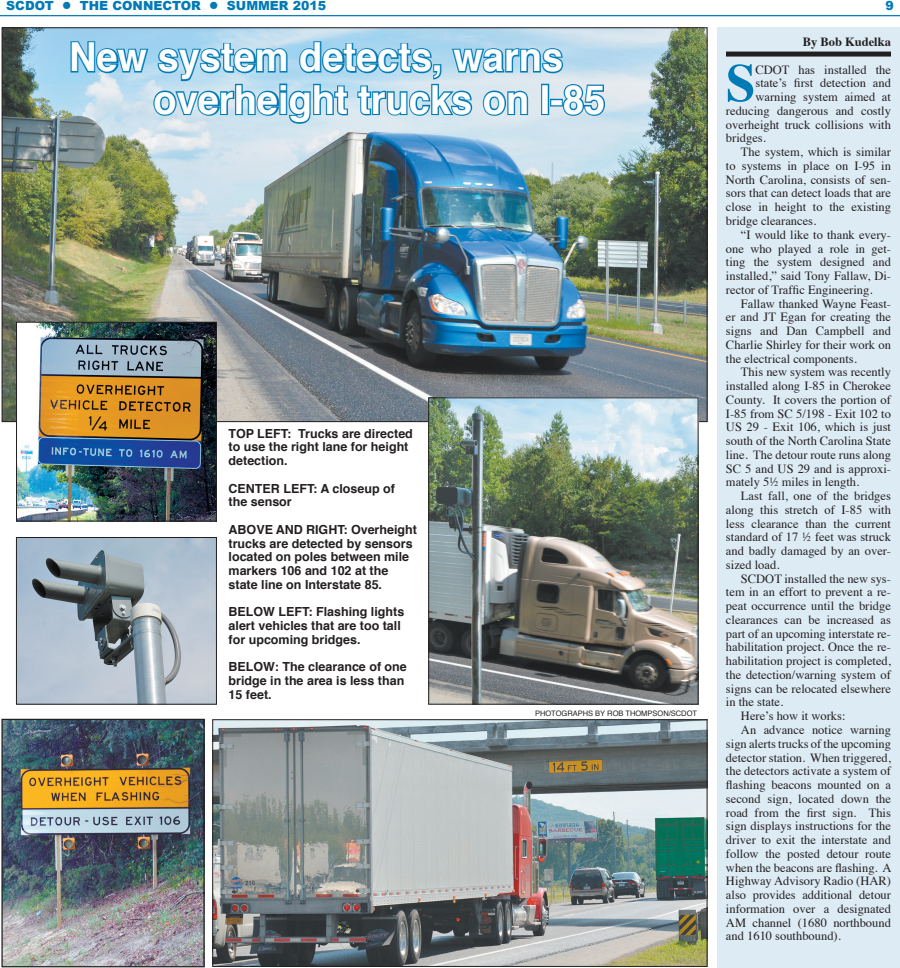
<style>
.page{position:relative;width:900px;height:968px;background:#fff}
.page>*{position:absolute;margin:0;border:0;box-sizing:border-box;transform-origin:0 0}
.t1{font:700 53.25px "Times";color:#007bb6}
.t2{font:700 40px/42.5px "Helvetica";color:#fff;scale:.95 1}
.t3{font:12.5px "Times";color:#231f20}
.t4{font:700 12.5px/13.8px "Helvetica";color:#231f20}
.t5{font:900 12.5px "Arial";color:#007bb6}
.t6{font:700 12.5px "Times";color:#231f20}
.t7{font:7.5px "Helvetica";color:#231f20}
</style>
<div class="page">
<hr style="left:0;top:15px;width:900px;height:1px;background:#007bb6">
<img style="left:4px;top:29px;width:701px;height:391px">
<svg style="left:69px;top:40px;width:538px;height:85px;background:#91c5e0"></svg>
<img style="left:214px;top:721px;width:491px;height:243px">
<div style="left:212px;top:719px;width:495px;height:247px;border:1px solid #231f20"></div>
<img style="left:18px;top:324px;width:197px;height:195px">
<div style="left:16px;top:322px;width:201px;height:199px;border:1px solid #231f20"></div>
<img style="left:430px;top:399px;width:266px;height:303px">
<div style="left:428px;top:397px;width:270px;height:307px;border:1px solid #231f20"></div>
<div style="left:717px;top:28px;width:183px;height:940px;background:#ddebf5"></div>
<div style="left:726px;top:52px;width:165px;height:5px;background:#231f20"></div>
<img style="left:3px;top:720px;width:200px;height:245px">
<div style="left:1px;top:718px;width:204px;height:249px;border:1px solid #231f20"></div>
<img style="left:18px;top:539px;width:197px;height:163px">
<div style="left:16px;top:537px;width:201px;height:167px;border:1px solid #231f20"></div>
<p class="t5" style="left:6px;top:-4px;width:321px">SCDOT ● THE CONNECTOR ● SUMMER 2015</p>
<p class="t5" style="left:885px;top:-4px;width:10px">9</p>
<h2 class="t2" style="left:154px;top:36px;width:477px;text-indent:-85px">New system detects, warns overheight trucks on I-85</h2>
<p class="t6" style="left:803px;top:30px;width:90px">By Bob Kudelka</p>
<h1 class="t1" style="left:726px;top:32px;width:31px">S</h1>
<p class="t3" style="left:756px;top:58px;width:137px">CDOT has installed the</p>
<p class="t3" style="left:756px;top:71px;width:137px">state’s first detection and</p>
<p class="t3" style="left:756px;top:85px;width:137px">warning system aimed at</p>
<p class="t3" style="left:726px;top:99px;width:166px">reducing dangerous and costly</p>
<p class="t3" style="left:726px;top:113px;width:167px">overheight truck collisions with</p>
<p class="t3" style="left:726px;top:126px;width:41px">bridges.</p>
<p class="t3" style="left:741px;top:140px;width:151px">The system, which is similar</p>
<p class="t3" style="left:726px;top:154px;width:166px">to systems in place on I-95 in</p>
<p class="t3" style="left:726px;top:168px;width:166px">North Carolina, consists of sen-</p>
<p class="t3" style="left:726px;top:181px;width:166px">sors that can detect loads that are</p>
<p class="t3" style="left:726px;top:195px;width:166px">close in height to the existing</p>
<p class="t3" style="left:726px;top:209px;width:92px">bridge clearances.</p>
<p class="t3" style="left:741px;top:223px;width:152px">“I would like to thank every-</p>
<p class="t3" style="left:726px;top:236px;width:166px">one who played a role in get-</p>
<p class="t3" style="left:726px;top:250px;width:166px">ting the system designed and</p>
<p class="t3" style="left:726px;top:264px;width:166px">installed,” said Tony Fallaw, Di-</p>
<p class="t3" style="left:726px;top:278px;width:148px">rector of Traffic Engineering.</p>
<p class="t3" style="left:741px;top:291px;width:151px">Fallaw thanked Wayne Feast-</p>
<p class="t3" style="left:726px;top:305px;width:166px">er and JT Egan for creating the</p>
<p class="t3" style="left:726px;top:319px;width:166px">signs and Dan Campbell and</p>
<p class="t3" style="left:726px;top:333px;width:166px">Charlie Shirley for their work on</p>
<p class="t3" style="left:726px;top:346px;width:132px">the electrical components.</p>
<p class="t3" style="left:741px;top:360px;width:152px">This new system was recently</p>
<p class="t3" style="left:726px;top:374px;width:167px">installed along I-85 in Cherokee</p>
<p class="t3" style="left:726px;top:388px;width:167px">County. It covers the portion of</p>
<p class="t3" style="left:726px;top:401px;width:167px">I-85 from SC 5/198 - Exit 102 to</p>
<p class="t3" style="left:726px;top:415px;width:167px">US 29 - Exit 106, which is just</p>
<p class="t3" style="left:726px;top:429px;width:166px">south of the North Carolina State</p>
<p class="t3" style="left:726px;top:443px;width:166px">line. The detour route runs along</p>
<p class="t3" style="left:726px;top:456px;width:166px">SC 5 and US 29 and is approxi-</p>
<p class="t3" style="left:726px;top:470px;width:135px">mately 5½ miles in length.</p>
<p class="t3" style="left:741px;top:484px;width:151px">Last fall, one of the bridges</p>
<p class="t3" style="left:726px;top:498px;width:166px">along this stretch of I-85 with</p>
<p class="t3" style="left:726px;top:511px;width:166px">less clearance than the current</p>
<p class="t3" style="left:726px;top:525px;width:167px">standard of 17 ½ feet was struck</p>
<p class="t3" style="left:726px;top:539px;width:166px">and badly damaged by an over-</p>
<p class="t3" style="left:726px;top:553px;width:55px">sized load.</p>
<p class="t3" style="left:741px;top:566px;width:151px">SCDOT installed the new sys-</p>
<p class="t3" style="left:726px;top:580px;width:166px">tem in an effort to prevent a re-</p>
<p class="t3" style="left:726px;top:594px;width:166px">peat occurrence until the bridge</p>
<p class="t3" style="left:726px;top:608px;width:167px">clearances can be increased as</p>
<p class="t3" style="left:726px;top:621px;width:167px">part of an upcoming interstate re-</p>
<p class="t3" style="left:726px;top:635px;width:166px">habilitation project. Once the re-</p>
<p class="t3" style="left:726px;top:649px;width:167px">habilitation project is completed,</p>
<p class="t3" style="left:726px;top:663px;width:166px">the detection/warning system of</p>
<p class="t3" style="left:726px;top:676px;width:166px">signs can be relocated elsewhere</p>
<p class="t3" style="left:726px;top:690px;width:59px">in the state.</p>
<p class="t3" style="left:741px;top:704px;width:106px">Here’s how it works:</p>
<p class="t3" style="left:741px;top:718px;width:151px">An advance notice warning</p>
<p class="t3" style="left:726px;top:731px;width:167px">sign alerts trucks of the upcoming</p>
<p class="t3" style="left:726px;top:745px;width:167px">detector station. When triggered,</p>
<p class="t3" style="left:726px;top:759px;width:166px">the detectors activate a system of</p>
<p class="t3" style="left:726px;top:773px;width:166px">flashing beacons mounted on a</p>
<p class="t3" style="left:726px;top:786px;width:167px">second sign, located down the</p>
<p class="t3" style="left:726px;top:800px;width:166px">road from the first sign. This</p>
<p class="t3" style="left:726px;top:814px;width:166px">sign displays instructions for the</p>
<p class="t3" style="left:726px;top:828px;width:167px">driver to exit the interstate and</p>
<p class="t3" style="left:726px;top:841px;width:166px">follow the posted detour route</p>
<p class="t3" style="left:726px;top:855px;width:167px">when the beacons are flashing. A</p>
<p class="t3" style="left:726px;top:869px;width:167px">Highway Advisory Radio (HAR)</p>
<p class="t3" style="left:726px;top:883px;width:166px">also provides additional detour</p>
<p class="t3" style="left:726px;top:896px;width:167px">information over a designated</p>
<p class="t3" style="left:726px;top:910px;width:166px">AM channel (1680 northbound</p>
<p class="t3" style="left:726px;top:924px;width:116px">and 1610 southbound).</p>
<p class="t4" style="left:229px;top:426px;width:186px">TOP LEFT: Trucks are directed to use the right lane for height detection.</p>
<p class="t4" style="left:229px;top:481px;width:168px">CENTER LEFT: A closeup of the sensor</p>
<p class="t4" style="left:229px;top:522px;width:190px">ABOVE AND RIGHT: Overheight trucks are detected by sensors located on poles between mile markers 106 and 102 at the state line on Interstate 85.</p>
<p class="t4" style="left:229px;top:605px;width:177px">BELOW LEFT: Flashing lights alert vehicles that are too tall for upcoming bridges.</p>
<p class="t4" style="left:229px;top:660px;width:180px">BELOW: The clearance of one bridge in the area is less than<br>15 feet.</p>
<p class="t7" style="left:535px;top:707px;width:164px">PHOTOGRAPHS BY ROB THOMPSON/SCDOT</p>
</div>
